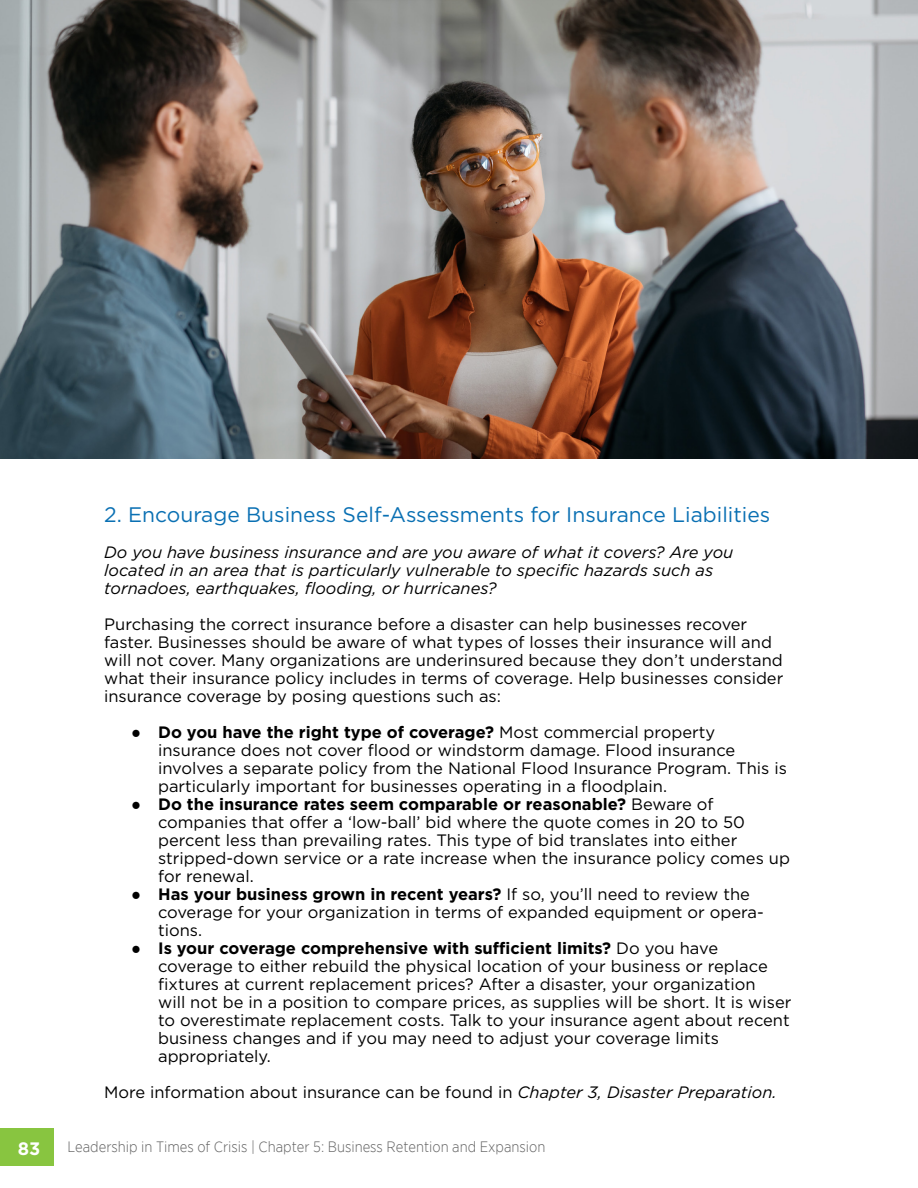
<style>
.page{position:relative;width:918px;height:1188px;background:#fff}
.page>*{position:absolute;margin:0;border:0;box-sizing:border-box;transform-origin:0 0}
.t1{font:21px "Gotham";color:#0a70b3}
.t2{font:700 18px "Gotham";color:#fff}
.t3{font:16.5px/18px "Gotham";color:#000}
.t4{font:italic 16.5px/18px "Gotham";color:#000}
.t5{font:300 15px "Gotham Narrow";color:#646464}
.s1{font-family:"Times New Roman"}
.s2{font-weight:700}
.s3{font-style:italic}
</style>
<div class="page">
<div style="left:0;top:1129px;width:54px;height:37px;background:#88c540"></div>
<img style="left:0;top:0;width:918px;height:459px">
<p class="t1" style="left:104px;top:501px;width:668px">2. Encourage Business Self-Assessments for Insurance Liabilities</p>
<p class="t4" style="left:104px;top:543px;width:631px">Do you have business insurance and are you aware of what it covers? Are you located in an area that is particularly vulnerable to specific hazards such as tornadoes, earthquakes, flooding, or hurricanes?</p>
<p class="t3" style="left:104px;top:615px;width:681px">Purchasing the correct insurance before a disaster can help businesses recover faster. Businesses should be aware of what types of losses their insurance will and will not cover. Many organizations are underinsured because they don’t understand what their insurance policy includes in terms of coverage. Help businesses consider insurance coverage by posing questions such as:</p>
<p class="t3" style="left:158px;top:723px;width:630px;text-indent:-27px"><span class="s1">●</span> <span class="s2">Do you have the right type of coverage?</span> Most commercial property insurance does not cover flood or windstorm damage. Flood insurance involves a separate policy from the National Flood Insurance Program. This is particularly important for businesses operating in a floodplain.</p>
<p class="t3" style="left:158px;top:795px;width:633px;text-indent:-27px"><span class="s1">●</span> <span class="s2">Do the insurance rates seem comparable or reasonable?</span> Beware of companies that offer a ‘low-ball’ bid where the quote comes in 20 to 50 percent less than prevailing rates. This type of bid translates into either stripped-down service or a rate increase when the insurance policy comes up for renewal.</p>
<p class="t3" style="left:158px;top:885px;width:607px;text-indent:-27px"><span class="s1">●</span> <span class="s2">Has your business grown in recent years?</span> If so, you’ll need to review the coverage for your organization in terms of expanded equipment or opera&shy;tions.</p>
<p class="t3" style="left:158px;top:939px;width:635px;text-indent:-27px"><span class="s1">●</span> <span class="s2">Is your coverage comprehensive with sufficient limits?</span> Do you have coverage to either rebuild the physical location of your business or replace fixtures at current replacement prices? After a disaster, your organization<br>will not be in a position to compare prices, as supplies will be short. It is wiser to overestimate replacement costs. Talk to your insurance agent about recent business changes and if you may need to adjust your coverage limits appropriately.</p>
<p class="t3" style="left:104px;top:1083px;width:674px">More information about insurance can be found in <span class="s3">Chapter 3, Disaster Preparation.</span></p>
<p class="t2" style="left:18px;top:1136px;width:24px">83</p>
<p class="t5" style="left:68px;top:1138px;width:479px">Leadership in Times of Crisis | Chapter 5: Business Retention and Expansion</p>
</div>
